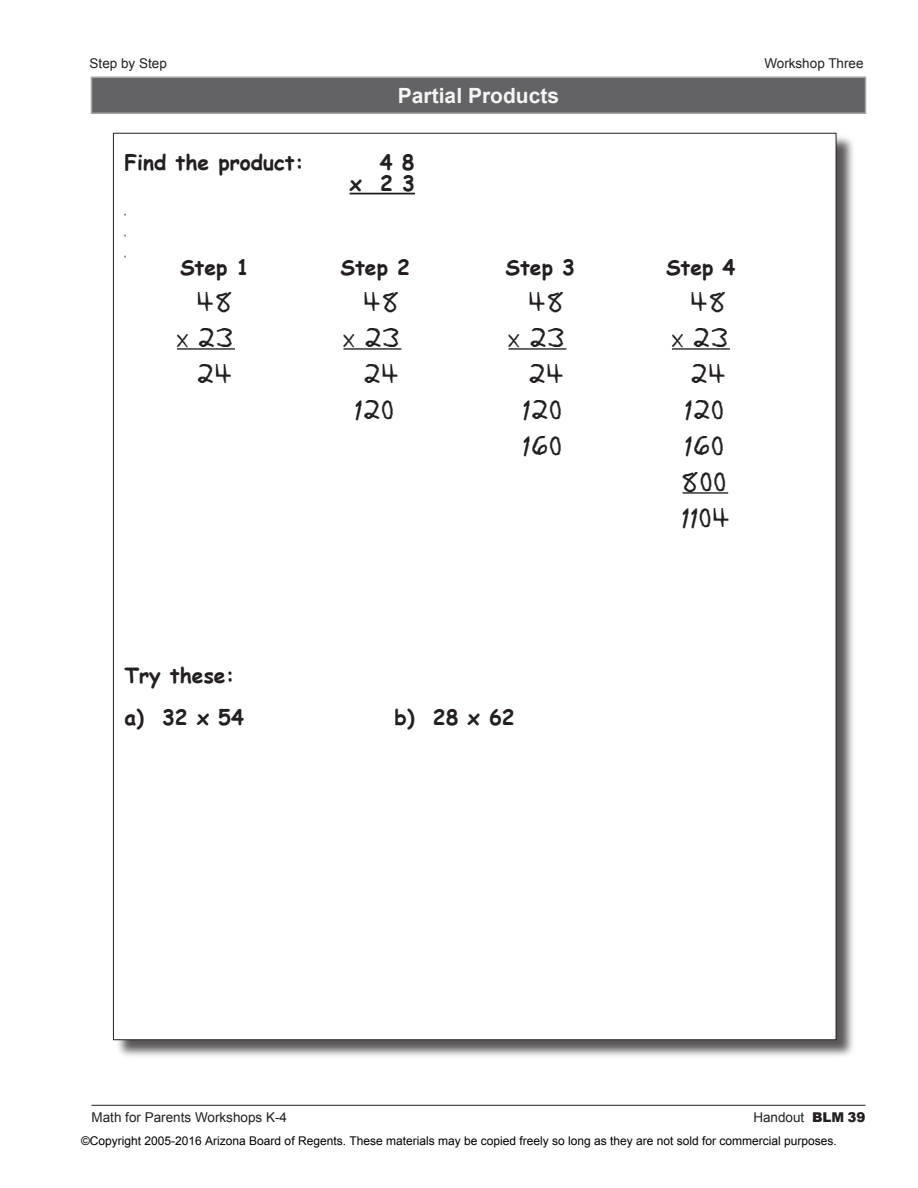
<style>
.page{position:relative;width:918px;height:1188px;background:#fff}
.page>*{position:absolute;margin:0;border:0;box-sizing:border-box;transform-origin:0 0}
.t1{font:27px/36px "Dear Teacher Normal";color:#231f20}
.t2{font:700 21px "Comic Sans MS";color:#231f20}
.t3{font:700 21px "Arial";color:#f4f5f5}
.t4{font:13.5px "Arial";color:#231f20}
.t5{font:12px "Arial";color:#000}
.s1{font-size:18.9px}
.s2{font-style:inherit}
.s3{font-weight:900}
</style>
<div class="page">
<hr style="left:92px;top:1105px;width:774px;height:1px;background:#231f20">
<div style="left:91px;top:77px;width:774px;height:36px;background:#636366"></div>
<hr style="left:91px;top:76px;width:775px;height:2px;background:#a5a6aa">
<hr style="left:91px;top:78px;width:1px;height:34px;background:#a5a6aa">
<hr style="left:865px;top:78px;width:1px;height:34px;background:#a5a6aa">
<hr style="left:91px;top:112px;width:775px;height:2px;background:#a5a6aa">
<div style="left:114px;top:134px;width:742px;height:926px;background:#231f20;opacity:.75"></div>
<div style="left:113px;top:133px;width:723px;height:907px;background:#fff"></div>
<hr style="left:350px;top:193px;width:65px;height:1px;background:#231f20">
<hr style="left:177px;top:348px;width:58px;height:2px;background:#231f20">
<hr style="left:344px;top:348px;width:57px;height:2px;background:#231f20">
<hr style="left:508px;top:348px;width:58px;height:2px;background:#231f20">
<hr style="left:672px;top:348px;width:58px;height:2px;background:#231f20">
<hr style="left:682px;top:492px;width:46px;height:2px;background:#231f20">
<p class="t4" style="left:90px;top:55px;width:79px">Step by Step</p>
<p class="t4" style="left:764px;top:55px;width:101px">Workshop Three</p>
<p class="t3" style="left:398px;top:84px;width:163px">Partial Products</p>
<p class="t2" style="left:124px;top:147px;width:181px">Find the product:</p>
<p class="t2" style="left:380px;top:147px;width:36px">4 8</p>
<p class="t2" style="left:350px;top:168px;width:67px">x 2 3</p>
<p class="t2" style="left:180px;top:252px;width:71px">Step 1</p>
<p class="t2" style="left:341px;top:252px;width:71px">Step 2</p>
<p class="t2" style="left:506px;top:252px;width:71px">Step 3</p>
<p class="t2" style="left:666px;top:252px;width:71px">Step 4</p>
<p class="t1" style="left:198px;top:285px;width:38px">48</p>
<p class="t1" style="left:365px;top:285px;width:38px">48</p>
<p class="t1" style="left:530px;top:285px;width:38px">48</p>
<p class="t1" style="left:692px;top:285px;width:38px">48</p>
<p class="t1" style="left:177px;top:321px;width:59px"><span class="s1">X</span> 23</p>
<p class="t1" style="left:344px;top:321px;width:59px"><span class="s1">X</span> 23</p>
<p class="t1" style="left:508px;top:321px;width:59px"><span class="s1">X</span> 23</p>
<p class="t1" style="left:672px;top:321px;width:59px"><span class="s1">X</span> 23</p>
<p class="t1" style="left:198px;top:357px;width:38px">24</p>
<p class="t1" style="left:365px;top:357px;width:38px">24</p>
<p class="t1" style="left:530px;top:357px;width:38px">24</p>
<p class="t1" style="left:692px;top:357px;width:38px">24</p>
<p class="t1" style="left:356px;top:393px;width:42px">120</p>
<p class="t1" style="left:524px;top:393px;width:42px">120</p>
<p class="t1" style="left:686px;top:393px;width:42px">120</p>
<p class="t1" style="left:524px;top:429px;width:42px">160</p>
<p class="t1" style="left:686px;top:429px;width:42px">160</p>
<p class="t1" style="left:682px;top:465px;width:51px">800<br>1104</p>
<p class="t2" style="left:124px;top:660px;width:112px">Try these:</p>
<p class="t2" style="left:124px;top:702px;width:121px">a) 32 x 54</p>
<p class="t2" style="left:394px;top:702px;width:122px">b) 28 x 62</p>
<p class="t4" style="left:92px;top:1110px;width:197px">Math <span class="s2">for Parents</span> Workshops K-4</p>
<p class="t4" style="left:753px;top:1110px;width:114px">Handout <span class="s3">BLM 39</span></p>
<p class="t5" style="left:81px;top:1133px;width:757px">©Copyright 2005-2016 Arizona Board of Regents. These materials may be copied freely so long as they are not sold for commercial purposes.</p>
</div>
